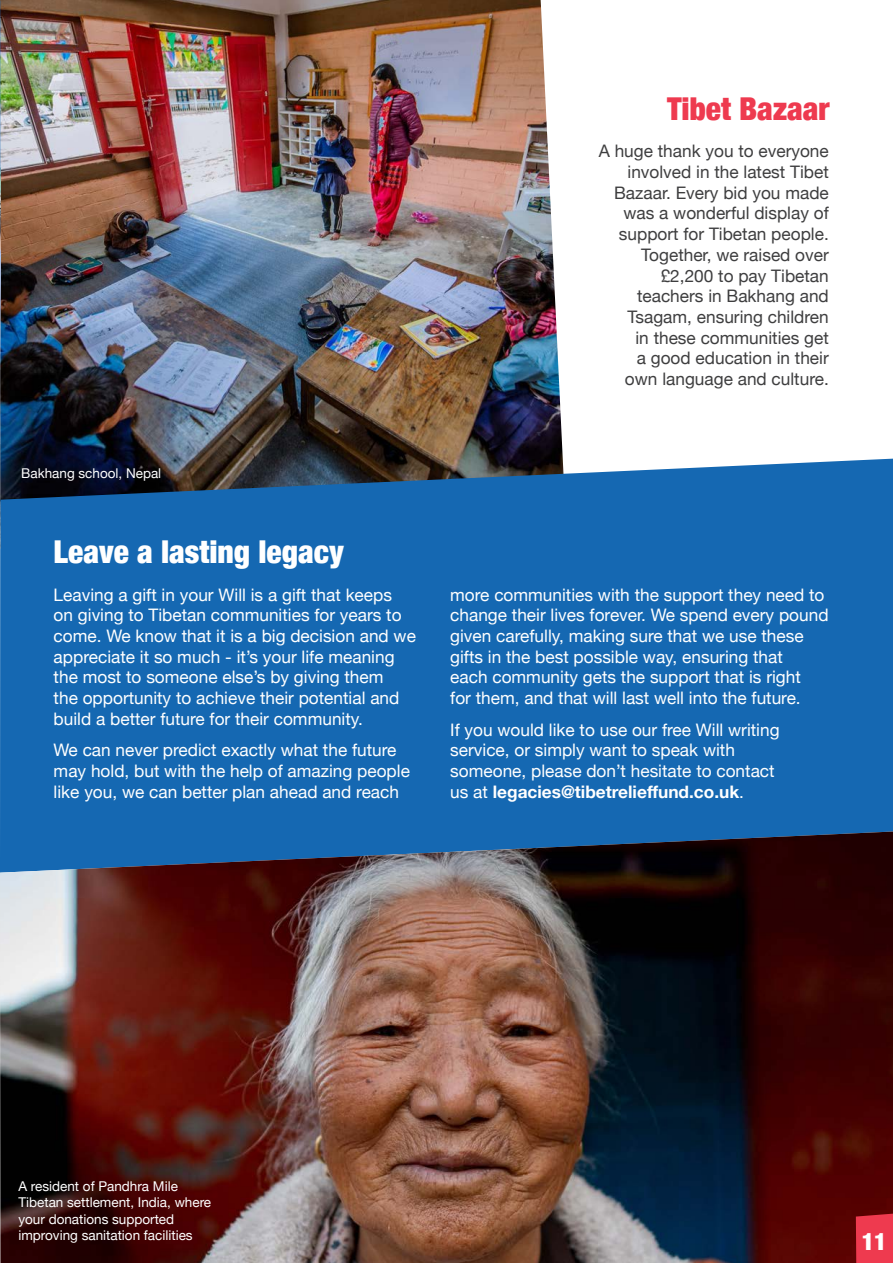
<style>
.page{position:relative;width:893px;height:1263px;background:#fff}
.page>*{position:absolute;margin:0;border:0;box-sizing:border-box;transform-origin:0 0}
.HEADING{font:900 condensed 31.5px "Helvetica Neue";color:#fff}
.HEADING-2{font:900 condensed 31.5px "Helvetica Neue";color:#ee3a4f}
.t1{font:900 condensed 24px "Helvetica Neue";color:#fff}
.Body{font:17.25px/20.7px "Helvetica Neue";color:#fff}
.Body-2{font:17.25px/20.7px "Helvetica Neue";color:#3e3e3f;text-align:right}
.t2{font:13.5px/16.2px "Helvetica Neue";color:#fff}
.s1{font-weight:700}
</style>
<div class="page">
<img style="left:0;top:0;width:563px;height:459px">
<div style="left:0;top:459px;width:893px;height:372px;background:#1568b2"></div>
<img style="left:0;top:363px;width:1px;height:186px">
<img style="left:0;top:85px;width:1px;height:278px">
<img style="left:0;top:831px;width:893px;height:432px">
<div style="left:856px;top:1213px;width:37px;height:50px;background:#ee3a4f"></div>
<p class="t2" style="left:21px;top:466px;width:142px">Bakhang school, Nepal</p>
<p class="HEADING" style="left:54px;top:526px;width:291px">Leave a lasting legacy</p>
<p class="Body" style="left:54px;top:585px;width:364px">Leaving a gift in your Will is a gift that keeps<br>on giving to Tibetan communities for years to come. We know that it is a big decision and we appreciate it so much - it’s your life meaning the most to someone else’s by giving them<br>the opportunity to achieve their potential and build a better future for their community.</p>
<p class="Body" style="left:54px;top:741px;width:358px">We can never predict exactly what the future may hold, but with the help of amazing people like you, we can better plan ahead and reach</p>
<p class="HEADING-2" style="left:667px;top:83px;width:164px">Tibet Bazaar</p>
<p class="Body-2" style="left:599px;top:142px;width:232px">A huge thank you to everyone involved in the latest Tibet<br>Bazaar. Every bid you made was a wonderful display of support for Tibetan people.<br>Together, we raised over £2,200 to pay Tibetan teachers in Bakhang and<br>Tsagam, ensuring children<br>in these communities get<br>a good education in their<br>own language and culture.</p>
<p class="Body" style="left:450px;top:585px;width:380px">more communities with the support they need to change their lives forever. We spend every pound given carefully, making sure that we use these gifts in the best possible way, ensuring that<br>each community gets the support that is right<br>for them, and that will last well into the future.</p>
<p class="Body" style="left:450px;top:720px;width:331px">If you would like to use our free Will writing service, or simply want to speak with someone, please don’t hesitate to contact us at <span class="s1">legacies@tibetrelieffund.co.uk</span>.</p>
<p class="t2" style="left:18px;top:1179px;width:194px">A resident of Pandhra Mile<br>Tibetan settlement, India, where your donations supported improving sanitation facilities</p>
<p class="t1" style="left:862px;top:1222px;width:26px">11</p>
</div>
